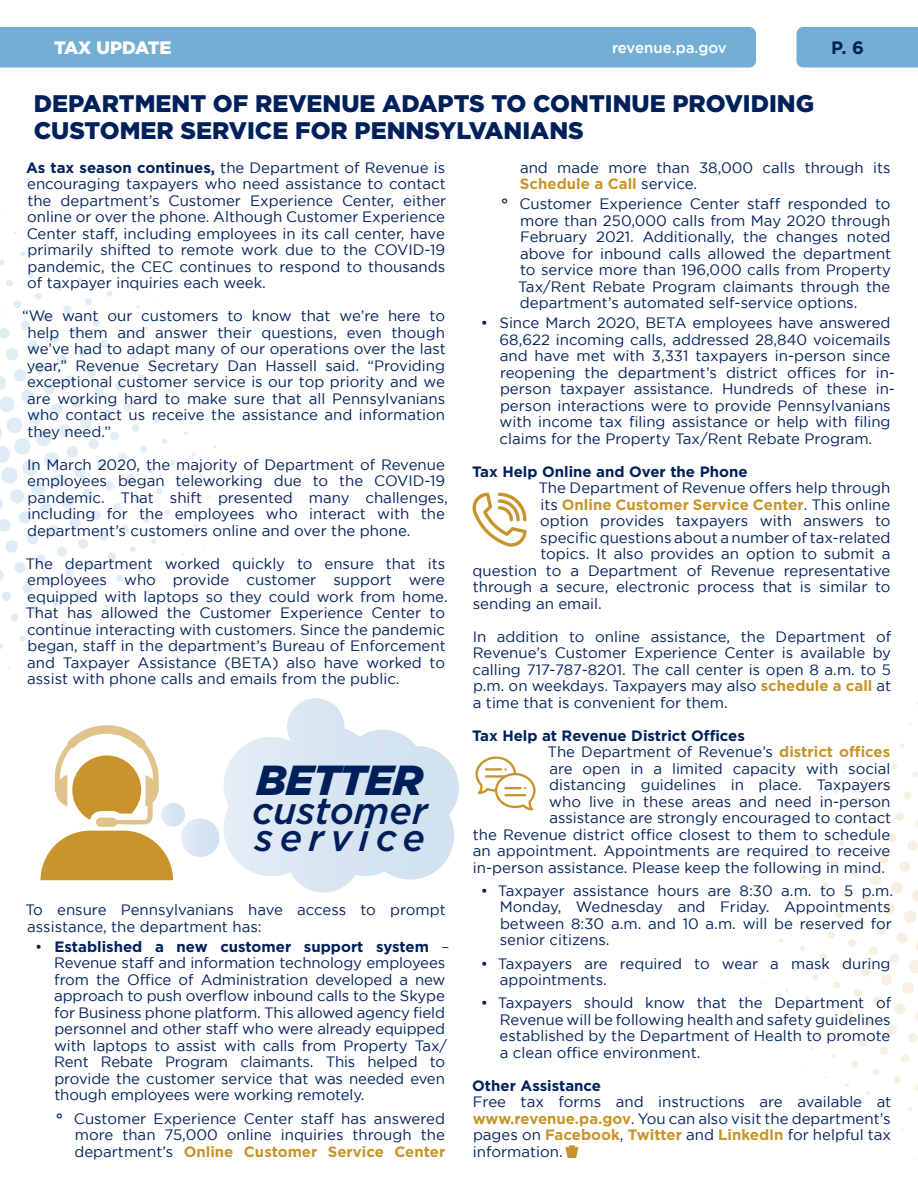
<style>
.page{position:relative;width:918px;height:1188px;background:#fff}
.page>*{position:absolute;margin:0;border:0;box-sizing:border-box;transform-origin:0 0}
.t1{font:italic 900 42px "Gotham";letter-spacing:-.02em;color:#00205b}
.t2{font:italic 500 37.5px "Gotham";color:#00205b}
.t3{font:italic 500 37.5px "Gotham";letter-spacing:.17em;color:#00205b}
.t4{font:900 24px/27px "Gotham";color:#00205b}
.t5{font:900 18px "Gotham";letter-spacing:-.02em;color:#fff}
.t6{font:700 18px "Gotham";color:#00205b}
.Body_Paragraphs{font:15px/16.5px "Gotham";color:#00205b}
.Body_Paragraphs-2{font:700 15px "Gotham";color:#00205b}
.Body_Paragraphs-3{font:700 15px "Gotham";color:#c8942b}
.t7{font:500 15px "Gotham";color:#fff}
.s1{font-weight:700}
.s2{font-weight:700;color:#c8942b}
.s3{font-weight:400;color:#00205b}
</style>
<div class="page">
<svg style="left:0;top:393px;width:151px;height:268px"></svg>
<svg style="left:824px;top:879px;width:94px;height:265px"></svg>
<div style="left:0;top:27px;width:756px;height:40px;background:#73aed4"></div>
<div style="left:796px;top:27px;width:122px;height:40px;background:#73aed4"></div>
<svg style="left:40px;top:725px;width:133px;height:155px"></svg>
<div style="left:181px;top:818px;width:39px;height:39px;background:#d8e5f2;border-radius:19px"></div>
<div style="left:161px;top:803px;width:24px;height:24px;background:#d8e6f2;border-radius:12px"></div>
<svg style="left:224px;top:698px;width:235px;height:195px"></svg>
<svg style="left:472px;top:493px;width:55px;height:54px"></svg>
<svg style="left:476px;top:756px;width:60px;height:54px"></svg>
<hr style="left:504px;top:794px;width:22px;height:2px;background:#c8942b">
<hr style="left:485px;top:768px;width:17px;height:3px;background:#c8942b">
<svg style="left:565px;top:1145px;width:13px;height:13px"></svg>
<p class="t5" style="left:54px;top:37px;width:119px">TAX UPDATE</p>
<p class="t7" style="left:612px;top:39px;width:116px">revenue.pa.gov</p>
<p class="t6" style="left:831px;top:37px;width:34px">P. 6</p>
<p class="t4" style="left:34px;top:89px;width:782px">DEPARTMENT OF REVENUE ADAPTS TO CONTINUE PROVIDING<br>CUSTOMER SERVICE FOR PENNSYLVANIANS</p>
<p class="Body_Paragraphs" style="left:26px;top:159px;width:422px;text-align:justify"><span class="s1">As tax season continues,</span> the Department of Revenue is encouraging taxpayers who need assistance to contact the department’s Customer Experience Center, either online or over the phone. Although Customer Experience Center staff, including employees in its call center, have primarily shifted to remote work due to the COVID-19 pandemic, the CEC continues to respond to thousands of taxpayer inquiries each week.</p>
<p class="Body_Paragraphs" style="left:27px;top:308px;width:421px;text-align:justify;text-indent:-5px">“We want our customers to know that we’re here to help them and answer their questions, even though we’ve had to adapt many of our operations over the last year,” Revenue Secretary Dan Hassell said. “Providing exceptional customer service is our top priority and we are working hard to make sure that all Pennsylvanians who contact us receive the assistance and information they need.”</p>
<p class="Body_Paragraphs" style="left:27px;top:456px;width:422px">In March 2020, the majority of Department of Revenue employees began teleworking due to the COVID-19 pandemic. That shift presented many challenges, including for the employees who interact with the department’s customers online and over the phone.</p>
<p class="Body_Paragraphs" style="left:25px;top:555px;width:424px">The department worked quickly to ensure that its employees who provide customer support were equipped with laptops so they could work from home.<br>That has allowed the Customer Experience Center to continue interacting with customers. Since the pandemic began, staff in the department’s Bureau of Enforcement and Taxpayer Assistance (BETA) also have worked to assist with phone calls and emails from the public.</p>
<p class="Body_Paragraphs" style="left:520px;top:159px;width:372px">and made more than 38,000 calls through its<br><span class="s2">Schedule a Call</span> service.</p>
<p class="Body_Paragraphs" style="left:518px;top:196px;width:375px;text-align:justify;text-indent:-17px"><span class="s1">°</span> Customer Experience Center staff responded to more than 250,000 calls from May 2020 through February 2021. Additionally, the changes noted above for inbound calls allowed the department to service more than 196,000 calls from Property Tax/Rent Rebate Program claimants through the department’s automated self-service options.</p>
<p class="Body_Paragraphs" style="left:500px;top:314px;width:397px;text-indent:-19px">• Since March 2020, BETA employees have answered 68,622 incoming calls, addressed 28,840 voicemails and have met with 3,331 taxpayers in-person since reopening the department’s district offices for in&shy;person taxpayer assistance. Hundreds of these in&shy;person interactions were to provide Pennsylvanians with income tax filing assistance or help with filing claims for the Property Tax/Rent Rebate Program.</p>
<p class="Body_Paragraphs-2" style="left:472px;top:463px;width:277px">Tax Help Online and Over the Phone</p>
<p class="Body_Paragraphs" style="left:538px;top:479px;width:354px">The Department of Revenue offers help through</p>
<p class="Body_Paragraphs-3" style="left:540px;top:496px;width:351px"><span class="s3">its</span> Online Customer Service Center<span class="s3">. This online</span></p>
<p class="Body_Paragraphs" style="left:540px;top:512px;width:352px">option provides taxpayers with answers to</p>
<p class="Body_Paragraphs" style="left:540px;top:529px;width:352px">specific questions about a number of tax-related</p>
<p class="Body_Paragraphs" style="left:540px;top:545px;width:352px">topics. It also provides an option to submit a</p>
<p class="Body_Paragraphs" style="left:473px;top:562px;width:419px">question to a Department of Revenue representative</p>
<p class="Body_Paragraphs" style="left:473px;top:578px;width:419px">through a secure, electronic process that is similar to</p>
<p class="Body_Paragraphs" style="left:473px;top:595px;width:131px">sending an email.</p>
<p class="Body_Paragraphs" style="left:473px;top:628px;width:420px;text-align:justify">In addition to online assistance, the Department of Revenue’s Customer Experience Center is available by calling 717-787-8201. The call center is open 8 a.m. to 5 p.m. on weekdays. Taxpayers may also <span class="s2">schedule a call</span> at a time that is convenient for them.</p>
<p class="Body_Paragraphs-2" style="left:472px;top:727px;width:274px">Tax Help at Revenue District Offices</p>
<p class="Body_Paragraphs" style="left:548px;top:743px;width:344px">The Department of Revenue’s <span class="s2">district offices</span></p>
<p class="Body_Paragraphs" style="left:549px;top:760px;width:343px">are open in a limited capacity with social</p>
<p class="Body_Paragraphs" style="left:549px;top:776px;width:343px">distancing guidelines in place. Taxpayers</p>
<p class="Body_Paragraphs" style="left:549px;top:793px;width:343px">who live in these areas and need in-person</p>
<p class="Body_Paragraphs" style="left:549px;top:809px;width:343px">assistance are strongly encouraged to contact</p>
<p class="Body_Paragraphs" style="left:473px;top:826px;width:419px">the Revenue district office closest to them to schedule</p>
<p class="Body_Paragraphs" style="left:473px;top:842px;width:419px">an appointment. Appointments are required to receive</p>
<p class="Body_Paragraphs" style="left:473px;top:859px;width:414px">in-person assistance. Please keep the following in mind.</p>
<p class="Body_Paragraphs" style="left:500px;top:882px;width:395px;text-indent:-19px">• Taxpayer assistance hours are 8:30 a.m. to 5 p.m.<br>Monday, Wednesday and Friday. Appointments between 8:30 a.m. and 10 a.m. will be reserved for senior citizens.</p>
<p class="Body_Paragraphs" style="left:500px;top:955px;width:392px;text-indent:-19px">• Taxpayers are required to wear a mask during appointments.</p>
<p class="Body_Paragraphs" style="left:500px;top:995px;width:393px;text-align:justify;text-indent:-19px">• Taxpayers should know that the Department of Revenue will be following health and safety guidelines established by the Department of Health to promote a clean office environment.</p>
<p class="Body_Paragraphs-2" style="left:472px;top:1077px;width:130px">Other Assistance</p>
<p class="Body_Paragraphs" style="left:473px;top:1094px;width:420px;text-align:justify">Free tax forms and instructions are available at <span class="s2">www.revenue.pa.gov</span>. You can also visit the department’s pages on <span class="s2">Facebook</span>, <span class="s2">Twitter</span> and <span class="s2">LinkedIn</span> for helpful tax information.</p>
<p class="t1" style="left:257px;top:752px;width:168px">BETTER</p>
<p class="t2" style="left:252px;top:786px;width:177px">customer</p>
<p class="t3" style="left:255px;top:813px;width:172px">service</p>
<p class="Body_Paragraphs" style="left:25px;top:902px;width:422px">To ensure Pennsylvanians have access to prompt assistance, the department has:</p>
<p class="Body_Paragraphs" style="left:54px;top:938px;width:397px;text-indent:-19px">• <span class="s1">Established a new customer support system</span> – Revenue staff and information technology employees from the Office of Administration developed a new approach to push overflow inbound calls to the Skype for Business phone platform. This allowed agency field personnel and other staff who were already equipped with laptops to assist with calls from Property Tax/ Rent Rebate Program claimants. This helped to provide the customer service that was needed even though employees were working remotely.</p>
<p class="Body_Paragraphs" style="left:74px;top:1110px;width:372px;text-align:justify;text-indent:-19px"><span class="s1">°</span> Customer Experience Center staff has answered more than 75,000 online inquiries through the department’s <span class="s2">Online Customer Service Center</span></p>
</div>
